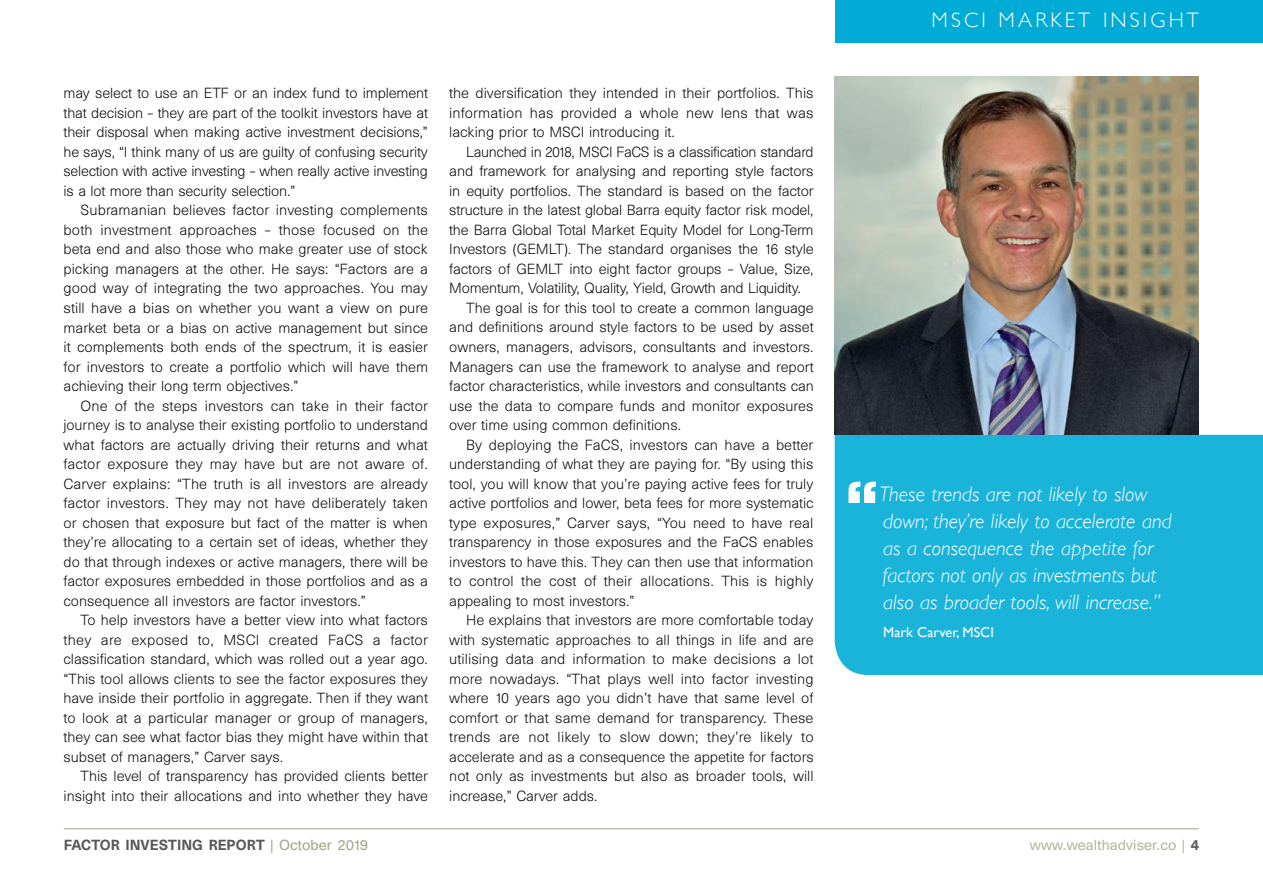
<style>
.page{position:relative;width:1263px;height:893px;background:#fff}
.page>*{position:absolute;margin:0;border:0;box-sizing:border-box;transform-origin:0 0}
.t1{font:italic 300 21px/27px "Gill Sans";color:#fff}
.t2{font:300 21px "Gill Sans";letter-spacing:.15em;color:#fff}
.t3{font:14.25px "Gill Sans";color:#fff}
.t4{font:300 13.5px/19.5px "Unica SB";color:#000;text-align:justify}
.t5{font:300 13.5px "Unica SB";letter-spacing:-.02em;color:#000}
.t6{font:500 13.5px "Unica SB";color:#58585a}
.t7{font:13.5px "Unica SB";color:#b5b49f}
.s1{font-weight:400;color:#a4a48a}
.s2{font-weight:500;color:#58585a}
</style>
<div class="page">
<div style="left:835px;top:0;width:428px;height:43px;background:#00acd6"></div>
<hr style="left:64px;top:828px;width:1135px;height:1px;background:#a4a48a">
<div style="left:835px;top:435px;width:428px;height:240px;background:#1ab4da"></div>
<svg style="left:848px;top:481px;width:28px;height:22px"></svg>
<img style="left:834px;top:77px;width:365px;height:358px">
<p class="t4" style="left:64px;top:84px;width:366px">may select to use an ETF or an index fund to implement that decision – they are part of the toolkit investors have at their disposal when making active investment decisions,” he says, “I think many of us are guilty of confusing security selection with active investing – when really active investing is a lot more than security selection.”</p>
<p class="t4" style="left:64px;top:201px;width:366px;text-indent:17px">Subramanian believes factor investing complements both investment approaches – those focused on the beta end and also those who make greater use of stock picking managers at the other. He says: “Factors are a good way of integrating the two approaches. You may still have a bias on whether you want a view on pure market beta or a bias on active management but since it complements both ends of the spectrum, it is easier for investors to create a portfolio which will have them achieving their long term objectives.”</p>
<p class="t4" style="left:64px;top:396px;width:366px;text-indent:17px">One of the steps investors can take in their factor journey is to analyse their existing portfolio to understand what factors are actually driving their returns and what factor exposure they may have but are not aware of.<br>Carver explains: “The truth is all investors are already factor investors. They may not have deliberately taken or chosen that exposure but fact of the matter is when they’re allocating to a certain set of ideas, whether they do that through indexes or active managers, there will be factor exposures embedded in those portfolios and as a consequence all investors are factor investors.”</p>
<p class="t4" style="left:64px;top:610px;width:366px;text-indent:17px">To help investors have a better view into what factors they are exposed to, MSCI created FaCS a factor classification standard, which was rolled out a year ago. “This tool allows clients to see the factor exposures they have inside their portfolio in aggregate. Then if they want to look at a particular manager or group of managers, they can see what factor bias they might have within that subset of managers,” Carver says.</p>
<p class="t4" style="left:64px;top:766px;width:366px;text-align:right">This level of transparency has provided clients better insight into their allocations and into whether they have</p>
<p class="t4" style="left:449px;top:84px;width:366px">the diversification they intended in their portfolios. This information has provided a whole new lens that was lacking prior to MSCI introducing it.</p>
<p class="t5" style="left:466px;top:144px;width:349px">Launched in 2018, MSCI FaCS is a classification standard</p>
<p class="t4" style="left:449px;top:162px;width:366px">and framework for analysing and reporting style factors</p>
<p class="t4" style="left:449px;top:181px;width:366px">in equity portfolios. The standard is based on the factor</p>
<p class="t4" style="left:449px;top:201px;width:366px">structure in the latest global Barra equity factor risk model,</p>
<p class="t4" style="left:449px;top:220px;width:366px">the Barra Global Total Market Equity Model for Long-Term</p>
<p class="t4" style="left:449px;top:240px;width:366px">Investors (GEMLT). The standard organises the 16 style</p>
<p class="t4" style="left:449px;top:259px;width:366px">factors of GEMLT into eight factor groups – Value, Size,</p>
<p class="t4" style="left:449px;top:279px;width:353px">Momentum, Volatility, Quality, Yield, Growth and Liquidity.</p>
<p class="t4" style="left:466px;top:298px;width:349px">The goal is for this tool to create a common language</p>
<p class="t4" style="left:449px;top:318px;width:366px">and definitions around style factors to be used by asset</p>
<p class="t4" style="left:449px;top:337px;width:366px">owners, managers, advisors, consultants and investors.</p>
<p class="t4" style="left:449px;top:357px;width:366px">Managers can use the framework to analyse and report</p>
<p class="t4" style="left:449px;top:376px;width:366px">factor characteristics, while investors and consultants can</p>
<p class="t4" style="left:449px;top:396px;width:366px">use the data to compare funds and monitor exposures</p>
<p class="t4" style="left:449px;top:415px;width:233px">over time using common definitions.</p>
<p class="t4" style="left:466px;top:435px;width:349px">By deploying the FaCS, investors can have a better</p>
<p class="t4" style="left:449px;top:454px;width:366px">understanding of what they are paying for. “By using this</p>
<p class="t4" style="left:449px;top:474px;width:366px">tool, you will know that you’re paying active fees for truly</p>
<p class="t4" style="left:449px;top:493px;width:366px">active portfolios and lower, beta fees for more systematic</p>
<p class="t4" style="left:449px;top:513px;width:365px">type exposures,” Carver says, “You need to have real</p>
<p class="t4" style="left:449px;top:532px;width:366px">transparency in those exposures and the FaCS enables</p>
<p class="t4" style="left:449px;top:552px;width:366px">investors to have this. They can then use that information</p>
<p class="t4" style="left:449px;top:571px;width:366px">to control the cost of their allocations. This is highly</p>
<p class="t4" style="left:449px;top:591px;width:187px">appealing to most investors.”</p>
<p class="t4" style="left:466px;top:610px;width:349px">He explains that investors are more comfortable today</p>
<p class="t4" style="left:449px;top:630px;width:366px">with systematic approaches to all things in life and are</p>
<p class="t4" style="left:449px;top:649px;width:366px">utilising data and information to make decisions a lot</p>
<p class="t4" style="left:449px;top:669px;width:366px">more nowadays. “That plays well into factor investing</p>
<p class="t4" style="left:449px;top:688px;width:366px">where 10 years ago you didn’t have that same level of</p>
<p class="t4" style="left:449px;top:708px;width:366px">comfort or that same demand for transparency. These</p>
<p class="t4" style="left:449px;top:727px;width:366px">trends are not likely to slow down; they’re likely to</p>
<p class="t4" style="left:449px;top:747px;width:366px">accelerate and as a consequence the appetite for factors</p>
<p class="t4" style="left:449px;top:766px;width:366px">not only as investments but also as broader tools, will</p>
<p class="t4" style="left:449px;top:786px;width:150px">increase,” Carver adds.</p>
<h1 class="t2" style="left:932px;top:4px;width:269px">MSCI MARKET INSIGHT</h1>
<h1 class="t1" style="left:880px;top:481px;width:293px">These trends are not likely to slow down; they’re likely to accelerate and as a consequence the appetite for factors not only as investments but also as broader tools, will increase.”</h1>
<p class="t3" style="left:883px;top:624px;width:112px">Mark Carver, MSCI</p>
<p class="t6" style="left:64px;top:836px;width:306px">FACTOR INVESTING REPORT <span class="s1">| October 2019</span></p>
<p class="t7" style="left:1030px;top:836px;width:170px">www.wealthadviser.co | <span class="s2">4</span></p>
</div>
